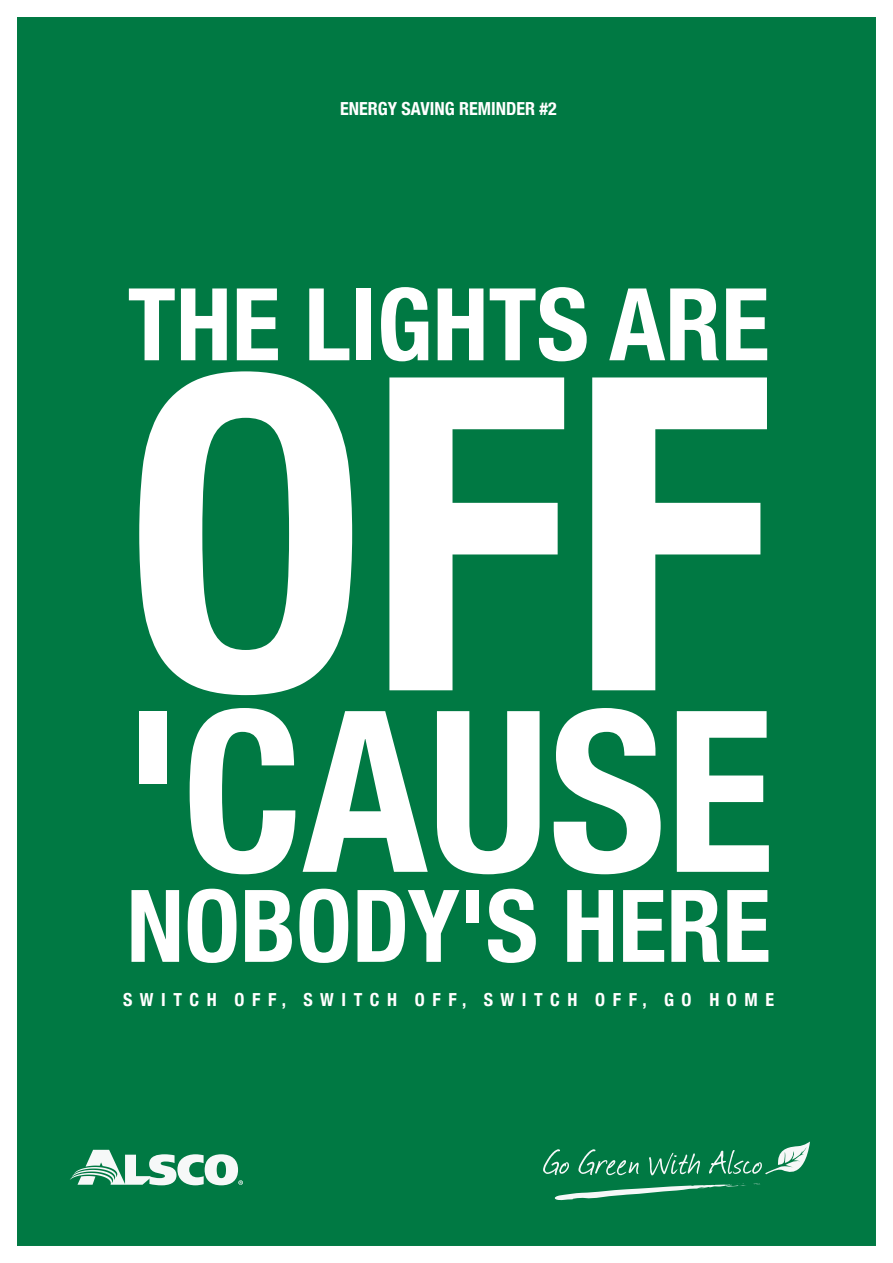
<style>
.page{position:relative;width:893px;height:1263px;background:#fff}
.page>*{position:absolute;margin:0;border:0;box-sizing:border-box;transform-origin:0 0}
.t1{font:700 condensed 438px "Helvetica Neue";color:#fff}
.t2{font:700 condensed 225px "Helvetica Neue";color:#fff}
.t3{font:700 condensed 100.5px "Helvetica Neue";color:#fff}
.t4{font:700 condensed 18px "Helvetica Neue";letter-spacing:.42em;color:#fff}
.t5{font:700 condensed 18px "Helvetica Neue";color:#fff}
</style>
<div class="page">
<div style="left:17px;top:17px;width:859px;height:1229px;background:#007943"></div>
<svg style="left:543px;top:1141px;width:267px;height:60px;background:#228a5c"></svg>
<svg style="left:70px;top:1150px;width:173px;height:35px"></svg>
<p class="t5" style="left:340px;top:93px;width:218px">ENERGY SAVING REMINDER #2</p>
<h3 class="t3" style="left:128px;top:241px;width:643px">THE LIGHTS ARE</h3>
<h1 class="t1" style="left:124px;top:171px;width:651px">OFF</h1>
<h2 class="t2" style="left:123px;top:605px;width:652px">'CAUSE</h2>
<h3 class="t3" style="left:126px;top:843px;width:646px">NOBODY'S HERE</h3>
<p class="t4" style="left:123px;top:984px;width:652px">SWITCH OFF, SWITCH OFF, SWITCH OFF, GO HOME</p>
</div>
